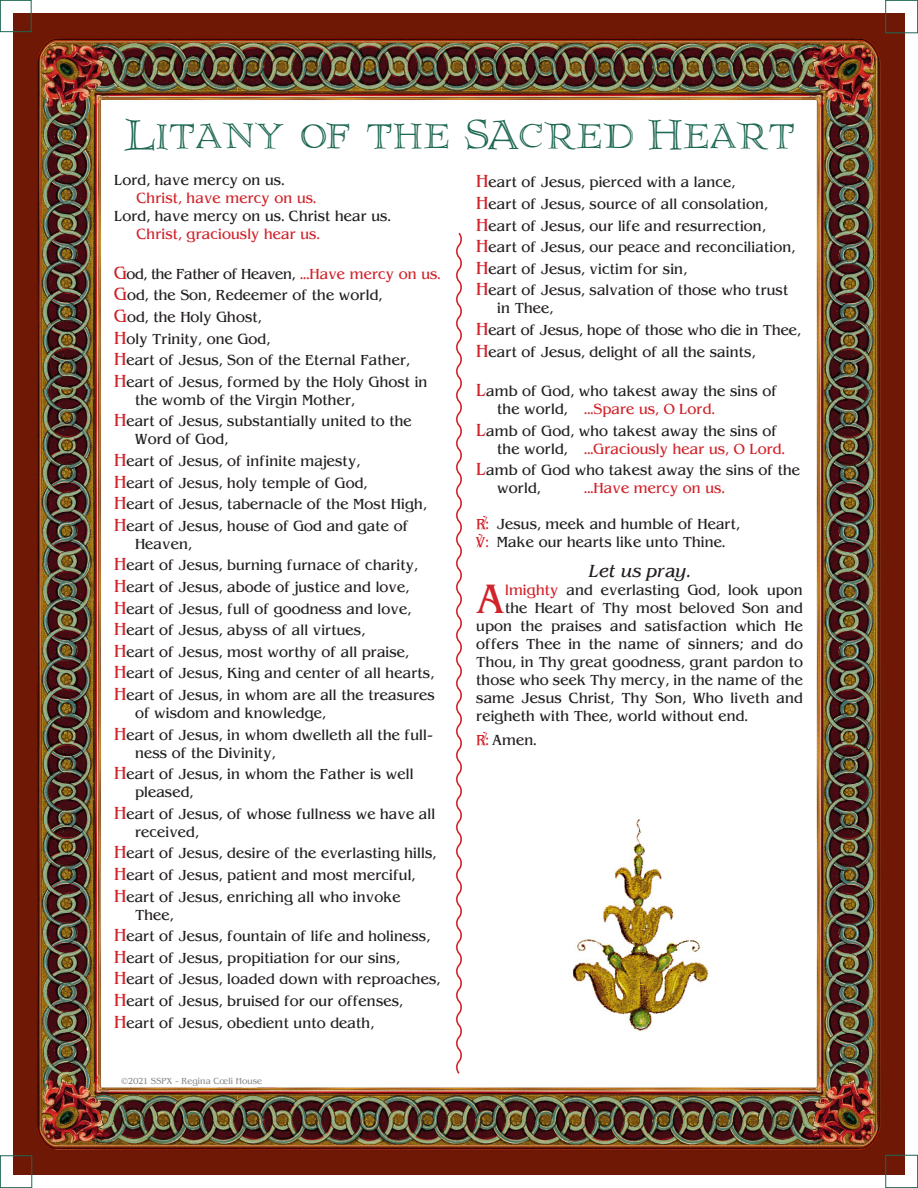
<style>
.page{position:relative;width:918px;height:1188px;background:#fff}
.page>*{position:absolute;margin:0;border:0;box-sizing:border-box;transform-origin:0 0}
.Text_with_Drop_Cap{font:42.15px "Mirage Mod";color:#d1232a}
.Card_Header{font:31.5px "Priory";color:#1d6753}
.Oremus{font:italic 18px "Mirage Mod";color:#231f20}
.versiclets{font:15px/18px "Mirage Mod";color:#231f20}
.Text_with_Drop_Cap-2{font:15px "Mirage Mod";color:#231f20}
.Versicles{font:15px "Mirage Mod";color:#231f20}
.Litany{font:15px "Mirage Mod";color:#231f20}
.Litany-2{font:15px "Mirage Mod";color:#d1232a}
.versiclets-2{font:15px "Mirage Mod";letter-spacing:-.03em;color:#231f20}
.versiclets-3{font:15px "Mirage Mod";color:#d1232a}
.t1{font:9px "Mirage Mod";color:#8b8d90}
.s1{font-size:18px;color:#d1232a}
.s2{color:#d1232a}
</style>
<div class="page">
<img style="left:14px;top:14px;width:890px;height:1160px">
<div style="left:885px;top:0;width:33px;height:33px;border:1px solid #1d6753"></div>
<div style="left:0;top:0;width:32px;height:32px;border:1px solid #1d6753"></div>
<div style="left:0;top:1155px;width:32px;height:33px;border:1px solid #1d6753"></div>
<div style="left:885px;top:1155px;width:33px;height:33px;border:1px solid #1d6753"></div>
<svg style="left:454px;top:231px;width:10px;height:844px"></svg>
<img style="left:569px;top:814px;width:141px;height:218px">
<svg style="left:477px;top:516px;width:11px;height:14px"></svg>
<svg style="left:477px;top:732px;width:11px;height:14px"></svg>
<p class="Card_Header" style="left:125px;top:117px;width:672px">Litany of the SAcred Heart</p>
<p class="versiclets" style="left:476px;top:173px;width:261px"><span class="s1">H</span>eart of Jesus, pierced with a lance,</p>
<p class="versiclets" style="left:476px;top:195px;width:293px"><span class="s1">H</span>eart of Jesus, source of all consolation,</p>
<p class="versiclets" style="left:476px;top:216px;width:291px"><span class="s1">H</span>eart of Jesus, our life and resurrection,</p>
<p class="versiclets" style="left:476px;top:238px;width:321px"><span class="s1">H</span>eart of Jesus, our peace and reconciliation,</p>
<p class="versiclets" style="left:476px;top:260px;width:213px"><span class="s1">H</span>eart of Jesus, victim for sin,</p>
<p class="versiclets" style="left:497px;top:281px;width:293px;text-indent:-21px"><span class="s1">H</span>eart of Jesus, salvation of those who trust in Thee,</p>
<p class="versiclets" style="left:476px;top:321px;width:326px"><span class="s1">H</span>eart of Jesus, hope of those who die in Thee,</p>
<p class="versiclets" style="left:476px;top:342px;width:281px"><span class="s1">H</span>eart of Jesus, delight of all the saints,</p>
<p class="versiclets" style="left:497px;top:382px;width:281px;text-indent:-21px"><span class="s1">L</span>amb of God, who takest away the sins of the world, <span class="s2">...Spare us, O Lord.</span></p>
<p class="versiclets" style="left:497px;top:422px;width:289px;text-indent:-21px"><span class="s1">L</span>amb of God, who takest away the sins of the world, <span class="s2">...Graciously hear us, O Lord.</span></p>
<p class="versiclets" style="left:497px;top:461px;width:305px;text-indent:-21px"><span class="s1">L</span>amb of God who takest away the sins of the world,</p>
<p class="Litany" style="left:114px;top:171px;width:172px">Lord, have mercy on us.</p>
<p class="Litany-2" style="left:136px;top:189px;width:181px">Christ, have mercy on us.</p>
<p class="Litany" style="left:114px;top:207px;width:278px">Lord, have mercy on us. Christ hear us.</p>
<p class="Litany-2" style="left:136px;top:225px;width:185px">Christ, graciously hear us.</p>
<p class="versiclets-2" style="left:114px;top:265px;width:328px"><span class="s1">G</span>od, the Father of Heaven, <span class="s2">...Have mercy on us.</span></p>
<p class="versiclets" style="left:114px;top:286px;width:270px"><span class="s1">G</span>od, the Son, Redeemer of the world,</p>
<p class="versiclets" style="left:114px;top:308px;width:149px"><span class="s1">G</span>od, the Holy Ghost,</p>
<p class="versiclets" style="left:114px;top:330px;width:158px"><span class="s1">H</span>oly Trinity, one God,</p>
<p class="versiclets" style="left:114px;top:351px;width:298px"><span class="s1">H</span>eart of Jesus, Son of the Eternal Father,</p>
<p class="versiclets" style="left:135px;top:373px;width:294px;text-indent:-21px"><span class="s1">H</span>eart of Jesus, formed by the Holy Ghost in the womb of the Virgin Mother,</p>
<p class="versiclets" style="left:135px;top:412px;width:278px;text-indent:-21px"><span class="s1">H</span>eart of Jesus, substantially united to the<br>Word of God,</p>
<p class="versiclets" style="left:114px;top:452px;width:248px"><span class="s1">H</span>eart of Jesus, of infinite majesty,</p>
<p class="versiclets" style="left:114px;top:474px;width:255px"><span class="s1">H</span>eart of Jesus, holy temple of God,</p>
<p class="versiclets" style="left:114px;top:495px;width:314px"><span class="s1">H</span>eart of Jesus, tabernacle of the Most High,</p>
<p class="versiclets" style="left:135px;top:517px;width:275px;text-indent:-21px"><span class="s1">H</span>eart of Jesus, house of God and gate of<br>Heaven,</p>
<p class="versiclets" style="left:114px;top:556px;width:306px"><span class="s1">H</span>eart of Jesus, burning furnace of charity,</p>
<p class="versiclets" style="left:114px;top:578px;width:297px"><span class="s1">H</span>eart of Jesus, abode of justice and love,</p>
<p class="versiclets" style="left:114px;top:600px;width:299px"><span class="s1">H</span>eart of Jesus, full of goodness and love,</p>
<p class="versiclets" style="left:114px;top:621px;width:253px"><span class="s1">H</span>eart of Jesus, abyss of all virtues,</p>
<p class="versiclets" style="left:114px;top:643px;width:297px"><span class="s1">H</span>eart of Jesus, most worthy of all praise,</p>
<p class="versiclets" style="left:114px;top:664px;width:322px"><span class="s1">H</span>eart of Jesus, King and center of all hearts,</p>
<p class="versiclets" style="left:135px;top:686px;width:301px;text-indent:-21px"><span class="s1">H</span>eart of Jesus, in whom are all the treasures of wisdom and knowledge,</p>
<p class="versiclets" style="left:135px;top:726px;width:300px;text-indent:-21px"><span class="s1">H</span>eart of Jesus, in whom dwelleth all the full&shy;ness of the Divinity,</p>
<p class="versiclets" style="left:135px;top:765px;width:280px;text-indent:-21px"><span class="s1">H</span>eart of Jesus, in whom the Father is well pleased,</p>
<p class="versiclets" style="left:135px;top:805px;width:302px;text-indent:-21px"><span class="s1">H</span>eart of Jesus, of whose fullness we have all received,</p>
<p class="versiclets" style="left:114px;top:844px;width:324px"><span class="s1">H</span>eart of Jesus, desire of the everlasting hills,</p>
<p class="versiclets" style="left:114px;top:866px;width:303px"><span class="s1">H</span>eart of Jesus, patient and most merciful,</p>
<p class="versiclets" style="left:135px;top:888px;width:267px;text-indent:-21px"><span class="s1">H</span>eart of Jesus, enriching all who invoke<br>Thee,</p>
<p class="versiclets" style="left:114px;top:927px;width:318px"><span class="s1">H</span>eart of Jesus, fountain of life and holiness,</p>
<p class="versiclets" style="left:114px;top:949px;width:287px"><span class="s1">H</span>eart of Jesus, propitiation for our sins,</p>
<p class="versiclets" style="left:114px;top:970px;width:328px"><span class="s1">H</span>eart of Jesus, loaded down with reproaches,</p>
<p class="versiclets" style="left:114px;top:992px;width:291px"><span class="s1">H</span>eart of Jesus, bruised for our offenses,</p>
<p class="versiclets" style="left:114px;top:1014px;width:262px"><span class="s1">H</span>eart of Jesus, obedient unto death,</p>
<p class="versiclets-3" style="left:584px;top:479px;width:142px">...Have mercy on us.</p>
<p class="Versicles" style="left:497px;top:515px;width:245px">Jesus, meek and humble of Heart,</p>
<p class="Versicles" style="left:476px;top:533px;width:251px"><span class="s2">❖</span> Make our hearts like unto Thine.</p>
<p class="Oremus" style="left:589px;top:560px;width:103px">Let us pray.</p>
<p class="Text_with_Drop_Cap" style="left:477px;top:573px;width:29px">A</p>
<p class="Text_with_Drop_Cap-2" style="left:505px;top:581px;width:300px"><span class="s2">lmighty</span> and everlasting God, look upon</p>
<p class="Text_with_Drop_Cap-2" style="left:505px;top:599px;width:300px">the Heart of Thy most beloved Son and</p>
<p class="Text_with_Drop_Cap-2" style="left:476px;top:617px;width:328px">upon the praises and satisfaction which He</p>
<p class="Text_with_Drop_Cap-2" style="left:476px;top:635px;width:328px">offers Thee in the name of sinners; and do</p>
<p class="Text_with_Drop_Cap-2" style="left:476px;top:653px;width:328px">Thou, in Thy great goodness, grant pardon to</p>
<p class="Text_with_Drop_Cap-2" style="left:476px;top:671px;width:328px">those who seek Thy mercy, in the name of the</p>
<p class="Text_with_Drop_Cap-2" style="left:476px;top:689px;width:328px">same Jesus Christ, Thy Son, Who liveth and</p>
<p class="Text_with_Drop_Cap-2" style="left:476px;top:707px;width:273px">reigheth with Thee, world without end.</p>
<p class="Versicles" style="left:492px;top:731px;width:46px">Amen.</p>
<p class="t1" style="left:121px;top:1076px;width:143px">©2021 SSPX - Regina Cœli House</p>
</div>
